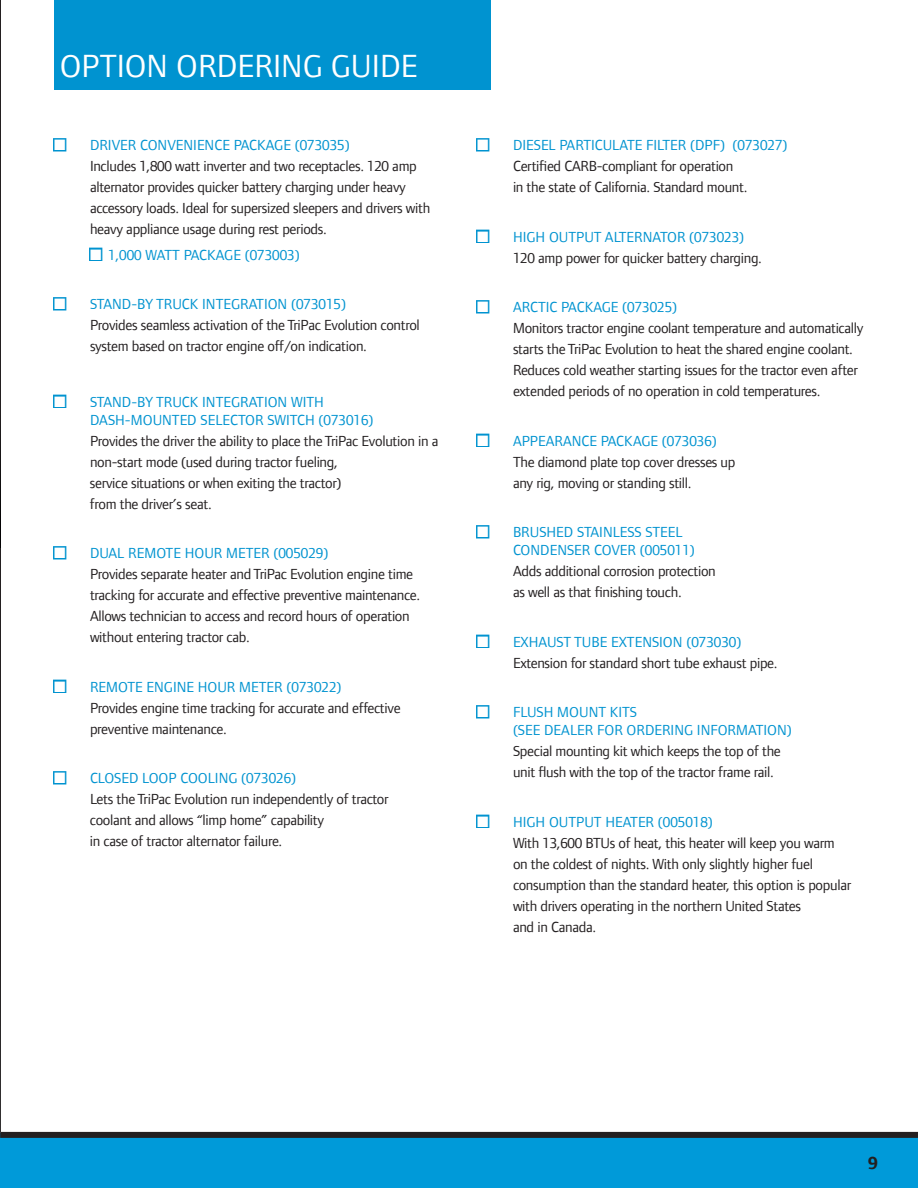
<style>
.page{position:relative;width:918px;height:1188px;background:#fff}
.page>*{position:absolute;margin:0;border:0;box-sizing:border-box;transform-origin:0 0}
.t1{font:33px "Foundry Form Sans";color:#fff}
.t2{font:700 18px "Foundry Form Sans";color:#231f20}
.t3{font:15px/21px "Foundry Form Sans";letter-spacing:-.02em;color:#231f20}
.t4{font:15px/18px "Foundry Form Sans";color:#0093d0}
.s1{color:#fff}
.s2{color:#0093d0}
</style>
<div class="page">
<div style="left:0;top:1133px;width:918px;height:55px;background:#009ad9"></div>
<div style="left:0;top:1132px;width:918px;height:6px;background:#231f20"></div>
<hr style="left:0;top:0;width:1px;height:1132px;background:#231f20">
<svg style="left:0;top:450px;width:1px;height:98px"></svg>
<div style="left:53px;top:138px;width:13px;height:14px;border:3px solid #0093d0"></div>
<div style="left:89px;top:248px;width:13px;height:13px;border:3px solid #0093d0"></div>
<div style="left:53px;top:297px;width:13px;height:14px;border:3px solid #0093d0"></div>
<div style="left:53px;top:395px;width:13px;height:13px;border:3px solid #0093d0"></div>
<div style="left:53px;top:546px;width:13px;height:14px;border:3px solid #0093d0"></div>
<div style="left:53px;top:680px;width:13px;height:13px;border:3px solid #0093d0"></div>
<div style="left:53px;top:771px;width:13px;height:14px;border:3px solid #0093d0"></div>
<div style="left:476px;top:138px;width:13px;height:14px;border:3px solid #0093d0"></div>
<div style="left:476px;top:230px;width:13px;height:13px;border:3px solid #0093d0"></div>
<div style="left:476px;top:300px;width:13px;height:14px;border:3px solid #0093d0"></div>
<div style="left:476px;top:434px;width:13px;height:13px;border:3px solid #0093d0"></div>
<div style="left:476px;top:525px;width:13px;height:14px;border:3px solid #0093d0"></div>
<div style="left:476px;top:635px;width:13px;height:13px;border:3px solid #0093d0"></div>
<div style="left:476px;top:705px;width:13px;height:14px;border:3px solid #0093d0"></div>
<div style="left:476px;top:815px;width:13px;height:13px;border:3px solid #0093d0"></div>
<div style="left:54px;top:0;width:436px;height:89px;background:#0093d0"></div>
<h1 class="t1" style="left:60px;top:48px;width:359px">OPTION ORDERING GUIDE</h1>
<p class="t3" style="left:90px;top:134px;width:342px;text-indent:-36px"><span class="s1">■</span> <span class="s2">DRIVER CONVENIENCE PACKAGE (073035)<br></span>Includes 1,800 watt inverter and two receptacles. 120 amp alternator provides quicker battery charging under heavy accessory loads. Ideal for supersized sleepers and drivers with heavy appliance usage during rest periods.</p>
<p class="t4" style="left:90px;top:245px;width:211px"><span class="s1">■</span> 1,000 WATT PACKAGE (073003)</p>
<p class="t3" style="left:90px;top:293px;width:331px;text-indent:-36px"><span class="s1">■</span> <span class="s2">STAND-BY TRUCK INTEGRATION (073015)<br></span>Provides seamless activation of the TriPac Evolution control system based on tractor engine off/on indication.</p>
<p class="t4" style="left:90px;top:392px;width:285px;text-indent:-36px"><span class="s1">■</span> STAND-BY TRUCK INTEGRATION WITH<br>DASH-MOUNTED SELECTOR SWITCH (073016)</p>
<p class="t3" style="left:90px;top:430px;width:350px">Provides the driver the ability to place the TriPac Evolution in a non-start mode (used during tractor fueling,<br>service situations or when exiting the tractor)<br>from the driver’s seat.</p>
<p class="t3" style="left:90px;top:542px;width:332px;text-indent:-36px"><span class="s1">■</span> <span class="s2">DUAL REMOTE HOUR METER (005029)<br></span>Provides separate heater and TriPac Evolution engine time tracking for accurate and effective preventive maintenance.<br>Allows technician to access and record hours of operation without entering tractor cab.</p>
<p class="t3" style="left:90px;top:676px;width:312px;text-indent:-36px"><span class="s1">■</span> <span class="s2">REMOTE ENGINE HOUR METER (073022)<br></span>Provides engine time tracking for accurate and effective preventive maintenance.</p>
<p class="t3" style="left:90px;top:767px;width:300px;text-indent:-36px"><span class="s1">■</span> <span class="s2">CLOSED LOOP COOLING (073026)<br></span>Lets the TriPac Evolution run independently of tractor coolant and allows “limp home” capability<br>in case of tractor alternator failure.</p>
<p class="t3" style="left:513px;top:134px;width:276px;text-indent:-36px"><span class="s1">■</span> <span class="s2">DIESEL PARTICULATE FILTER (DPF) (073027)<br></span>Certified CARB-compliant for operation<br>in the state of California. Standard mount.</p>
<p class="t3" style="left:513px;top:226px;width:251px;text-indent:-36px"><span class="s1">■</span> <span class="s2">HIGH OUTPUT ALTERNATOR (073023)<br></span>120 amp power for quicker battery charging.</p>
<p class="t3" style="left:513px;top:296px;width:352px;text-indent:-36px"><span class="s1">■</span> <span class="s2">ARCTIC PACKAGE (073025)<br></span>Monitors tractor engine coolant temperature and automatically starts the TriPac Evolution to heat the shared engine coolant.<br>Reduces cold weather starting issues for the tractor even after extended periods of no operation in cold temperatures.</p>
<p class="t3" style="left:513px;top:430px;width:224px;text-indent:-36px"><span class="s1">■</span> <span class="s2">APPEARANCE PACKAGE (073036)<br></span>The diamond plate top cover dresses up any rig, moving or standing still.</p>
<p class="t4" style="left:513px;top:523px;width:183px;text-indent:-36px"><span class="s1">■</span> BRUSHED STAINLESS STEEL<br>CONDENSER COVER (005011)</p>
<p class="t3" style="left:513px;top:560px;width:204px">Adds additional corrosion protection as well as that finishing touch.</p>
<p class="t3" style="left:513px;top:631px;width:266px;text-indent:-36px"><span class="s1">■</span> <span class="s2">EXHAUST TUBE EXTENSION (073030)<br></span>Extension for standard short tube exhaust pipe.</p>
<p class="t4" style="left:513px;top:703px;width:280px;text-indent:-36px"><span class="s1">■</span> FLUSH MOUNT KITS<br>(SEE DEALER FOR ORDERING INFORMATION)</p>
<p class="t3" style="left:513px;top:740px;width:269px">Special mounting kit which keeps the top of the unit flush with the top of the tractor frame rail.</p>
<p class="t3" style="left:513px;top:811px;width:340px;text-indent:-36px"><span class="s1">■</span> <span class="s2">HIGH OUTPUT HEATER (005018)<br></span>With 13,600 BTUs of heat, this heater will keep you warm on the coldest of nights. With only slightly higher fuel consumption than the standard heater, this option is popular with drivers operating in the northern United States<br>and in Canada.</p>
<p class="t2" style="left:868px;top:1153px;width:11px">9</p>
</div>
